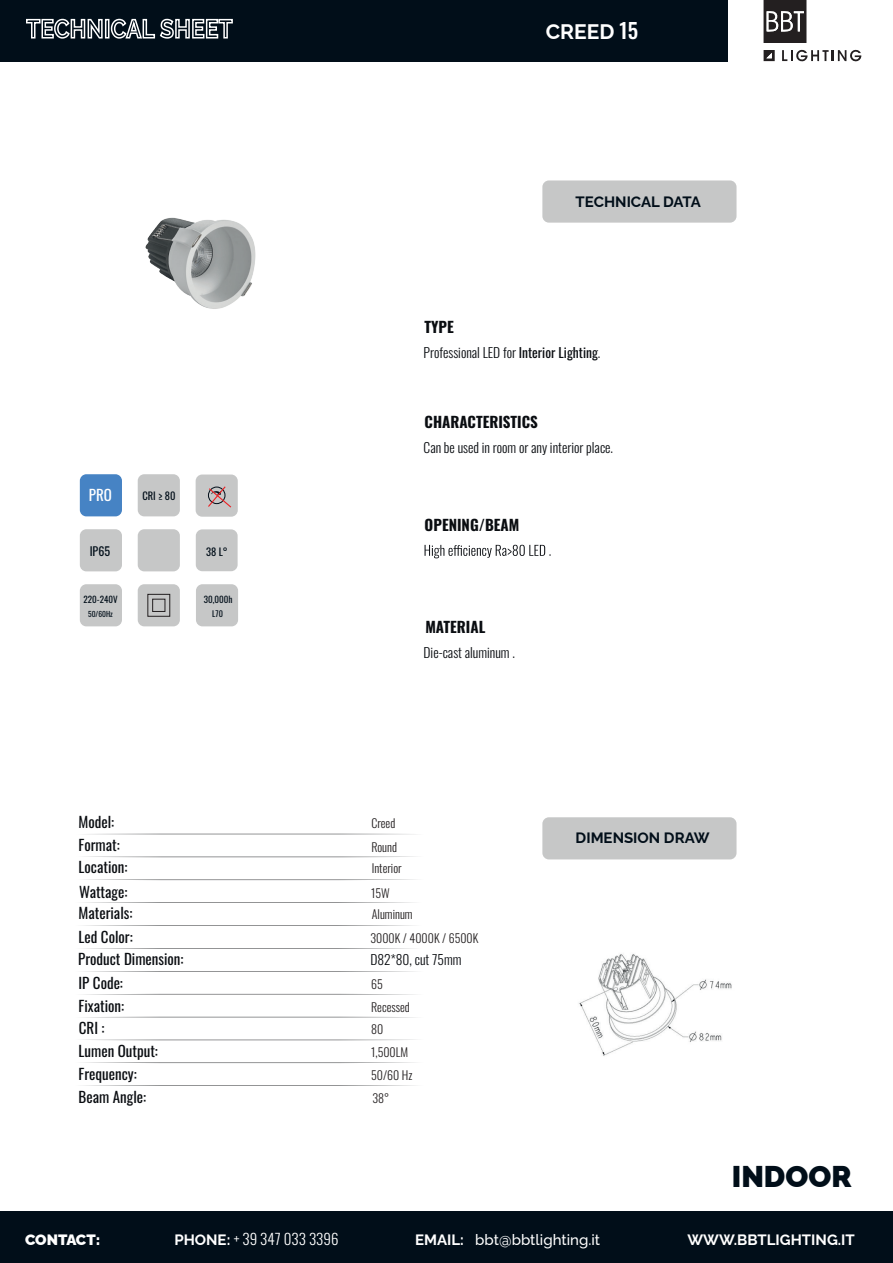
<style>
.page{position:relative;width:893px;height:1263px;background:#fff}
.page>*{position:absolute;margin:0;border:0;box-sizing:border-box;transform-origin:0 0}
.t1{font:900 30px "Raleway";color:#010e19}
.t2{font:700 21px "Raleway";color:#fff}
.t3{font:15px/23px "Oswald";color:#0a0d11}
.t4{font:700 15px "Oswald";color:#0a0d11}
.t5{font:700 15px "Raleway";color:#010e19}
.t6{font:500 15px "Raleway";color:#fff}
.t7{font:300 15px "Oswald";color:#fff}
.t8{font:700 15px "Raleway";color:#fff}
.t9{font:900 15px "Raleway";letter-spacing:-.005em;color:#fff}
.t10{font:15px "Oswald";color:#fff}
.t11{font:300 13.5px "Oswald";color:#0a0d11}
.t12{font:300 12px/23.2px "Oswald";color:#231f20}
.t13{font:12px "Oswald";color:#010e19}
.t14{font:10.5px "Oswald";color:#010e19}
.t15{font:9px "Oswald";color:#010e19}
.t16{font:8.25px "Oswald";color:#010e19}
.t17{font:7.5px "Oswald";color:#010e19}
.s1{font-family:"Oswald";font-weight:500}
.s2{font-weight:400}
.s3{font-family:"Raleway";font-weight:700}
.s4{font-weight:700}
</style>
<div class="page">
<div style="left:0;top:0;width:893px;height:61px;background:#010e19"></div>
<div style="left:728px;top:0;width:165px;height:108px;background:#fff"></div>
<svg style="left:782px;top:49px;width:80px;height:13px"></svg>
<svg style="left:764px;top:50px;width:11px;height:11px"></svg>
<svg style="left:763px;top:0;width:43px;height:43px;background:#4b4748"></svg>
<svg style="left:26px;top:18px;width:77px;height:21px"></svg>
<div style="left:105px;top:19px;width:4px;height:20px;border:2px solid #fff"></div>
<svg style="left:110px;top:18px;width:123px;height:21px"></svg>
<div style="left:196px;top:529px;width:42px;height:42px;background:#c6c7c7;border-radius:7px"></div>
<div style="left:80px;top:529px;width:42px;height:42px;background:#c6c7c7;border-radius:7px"></div>
<div style="left:196px;top:474px;width:42px;height:43px;background:#c6c7c7;border-radius:7px"></div>
<svg style="left:208px;top:486px;width:24px;height:22px"></svg>
<div style="left:542px;top:180px;width:194px;height:43px;background:#c6c7c7;border-radius:7px"></div>
<div style="left:542px;top:817px;width:194px;height:42px;background:#c6c7c7;border-radius:7px"></div>
<div style="left:80px;top:474px;width:42px;height:42px;background:#4683c4;border-radius:7px"></div>
<div style="left:138px;top:474px;width:42px;height:42px;background:#c6c7c7;border-radius:7px"></div>
<div style="left:80px;top:584px;width:42px;height:42px;background:#c6c7c7;border-radius:7px"></div>
<div style="left:138px;top:529px;width:42px;height:42px;background:#c6c7c7;border-radius:7px"></div>
<svg style="left:99px;top:833px;width:302px;height:1px"></svg>
<svg style="left:84px;top:856px;width:332px;height:1px"></svg>
<svg style="left:84px;top:879px;width:332px;height:1px"></svg>
<svg style="left:83px;top:902px;width:331px;height:1px"></svg>
<svg style="left:83px;top:925px;width:331px;height:1px"></svg>
<svg style="left:83px;top:948px;width:331px;height:1px"></svg>
<svg style="left:83px;top:971px;width:333px;height:1px"></svg>
<svg style="left:83px;top:994px;width:333px;height:1px"></svg>
<svg style="left:116px;top:1016px;width:267px;height:1px"></svg>
<svg style="left:83px;top:1039px;width:333px;height:1px"></svg>
<svg style="left:83px;top:1062px;width:333px;height:1px"></svg>
<svg style="left:83px;top:1085px;width:333px;height:1px"></svg>
<div style="left:138px;top:584px;width:42px;height:42px;background:#c6c7c7;border-radius:7px"></div>
<div style="left:196px;top:584px;width:42px;height:42px;background:#c6c7c7;border-radius:7px"></div>
<div style="left:147px;top:594px;width:23px;height:23px;border:1px solid #231f20"></div>
<div style="left:152px;top:599px;width:13px;height:13px;border:1px solid #231f20"></div>
<div style="left:0;top:1212px;width:135px;height:51px;background:#010e19"></div>
<div style="left:133px;top:1212px;width:760px;height:51px;background:#010e19"></div>
<img style="left:145px;top:217px;width:111px;height:92px">
<svg style="left:425px;top:545px;width:125px;height:13px"></svg>
<img style="left:579px;top:954px;width:153px;height:102px">
<h2 class="t2" style="left:546px;top:15px;width:94px">CREED <span class="s1">15</span></h2>
<p class="t4" style="left:424px;top:314px;width:31px">TYPE</p>
<p class="t5" style="left:576px;top:189px;width:127px">TECHNICAL DATA</p>
<p class="t11" style="left:424px;top:341px;width:178px">Professional LED for <span class="s2">Interior Lighting</span>.</p>
<p class="t4" style="left:425px;top:408px;width:115px">CHARACTERISTICS</p>
<p class="t10" style="left:89px;top:482px;width:25px">PRO</p>
<p class="t14" style="left:142px;top:486px;width:35px">CRI ≥ 80</p>
<p class="t13" style="left:90px;top:540px;width:22px">IP65</p>
<p class="t14" style="left:206px;top:542px;width:23px">38 L°</p>
<p class="t15" style="left:84px;top:591px;width:35px">220-240V</p>
<p class="t17" style="left:88px;top:607px;width:26px">50/60Hz</p>
<p class="t15" style="left:204px;top:591px;width:30px">30,000h</p>
<p class="t16" style="left:212px;top:606px;width:12px">L70</p>
<p class="t11" style="left:424px;top:436px;width:191px">Can be used in room or any interior place.</p>
<p class="t4" style="left:425px;top:511px;width:96px">OPENING/BEAM</p>
<p class="t4" style="left:425px;top:613px;width:61px">MATERIAL</p>
<p class="t11" style="left:424px;top:640px;width:93px">Die-cast aluminum .</p>
<p class="t3" style="left:79px;top:809px;width:37px">Model:</p>
<p class="t12" style="left:371px;top:811px;width:25px">Creed</p>
<p class="t3" style="left:79px;top:831px;width:43px">Format:</p>
<p class="t12" style="left:371px;top:834px;width:27px">Round</p>
<p class="t3" style="left:79px;top:854px;width:50px">Location:</p>
<p class="t12" style="left:372px;top:856px;width:32px">Interior</p>
<p class="t3" style="left:79px;top:879px;width:50px">Wattage:</p>
<p class="t12" style="left:371px;top:880px;width:20px">15W</p>
<p class="t3" style="left:79px;top:900px;width:55px">Materials:</p>
<p class="t12" style="left:372px;top:902px;width:42px">Aluminum</p>
<p class="t5" style="left:576px;top:825px;width:136px">DIMENSION DRAW</p>
<p class="t3" style="left:79px;top:923px;width:56px">Led Color:</p>
<p class="t3" style="left:78px;top:946px;width:107px">Product Dimension:</p>
<p class="t3" style="left:79px;top:970px;width:46px">IP Code:</p>
<p class="t3" style="left:79px;top:993px;width:47px">Fixation:</p>
<p class="t3" style="left:79px;top:1038px;width:81px">Lumen Output:<br>Frequency:<br>Beam Angle:</p>
<p class="t3" style="left:79px;top:1015px;width:27px">CRI :</p>
<p class="t12" style="left:370px;top:925px;width:110px">3000K / 4000K / 6500K</p>
<p class="t11" style="left:371px;top:948px;width:92px">D82*80, cut 75mm</p>
<p class="t12" style="left:371px;top:971px;width:40px">65<br>Recessed</p>
<p class="t12" style="left:371px;top:1016px;width:39px;line-height:23.7px">80<br>1,500LM</p>
<p class="t12" style="left:371px;top:1062px;width:43px">50/60 Hz</p>
<p class="t12" style="left:372px;top:1086px;width:18px">38°</p>
<h1 class="t1" style="left:732px;top:1153px;width:121px">INDOOR</h1>
<p class="t9" style="left:25px;top:1227px;width:77px">CONTACT:</p>
<p class="t7" style="left:174px;top:1225px;width:166px"><span class="s3">PHONE:</span> + 39 347 033 3396</p>
<p class="t6" style="left:415px;top:1227px;width:187px"><span class="s4">EMAIL:</span> bbt@bbtlighting.it</p>
<p class="t8" style="left:687px;top:1227px;width:169px">WWW.BBTLIGHTING.IT</p>
</div>
